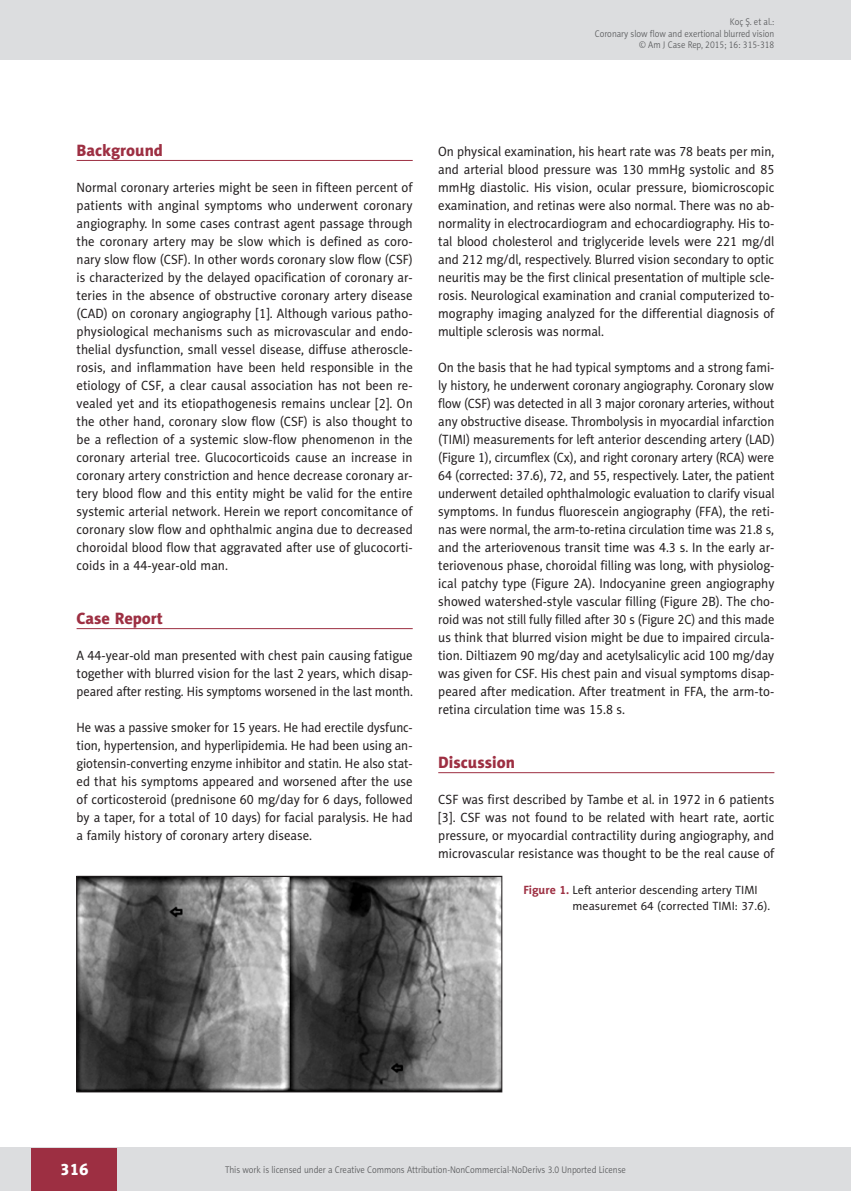
<style>
.page{position:relative;width:851px;height:1191px;background:#fff}
.page>*{position:absolute;margin:0;border:0;box-sizing:border-box;transform-origin:0 0}
.AJCR_Headline_1{font:16.5px "Naomi Sans EFN Heavy";color:#9d2f42}
.t1{font:16.5px "Naomi Sans EFN Heavy";color:#fff}
.AJCR_Body{font:13.5px/18px "Naomi Sans EFN";color:#231f20;text-align:justify;scale:.95 1}
.AJCR_Body-2{font:13.5px/18px "Naomi Sans EFN";color:#231f20;text-align:justify;scale:.94 1}
.AJCR_Rycina_tytul{font:12px/15.8px "Naomi Sans EFN";color:#231f20}
.AJCR_pagina_zywa{font:9.75px/11.2px "Naomi Sans EFN Light";color:#57585a;text-align:right;scale:.9 1}
.AJCR_pagina_sygnatur{font:9.75px "Naomi Sans EFN Light";color:#57585a;scale:.9 1}
.s1{font-weight:700;color:#9d2f42}
</style>
<div class="page">
<hr style="left:77px;top:160px;width:335px;height:1px;background:#9d2f42">
<hr style="left:77px;top:628px;width:335px;height:1px;background:#9d2f42">
<hr style="left:438px;top:772px;width:336px;height:1px;background:#9d2f42">
<img style="left:79px;top:878px;width:421px;height:212px">
<div style="left:77px;top:876px;width:425px;height:216px;border:1px solid #231f20"></div>
<div style="left:0;top:1148px;width:850px;height:43px;background:#dcdddf"></div>
<div style="left:32px;top:1147px;width:85px;height:43px;background:#9d2f42"></div>
<div style="left:0;top:0;width:850px;height:60px;background:#dcdddf"></div>
<hr style="left:850px;top:0;width:1px;height:60px;background:#dcdddf">
<p class="AJCR_pagina_zywa" style="left:594px;top:16px;width:201px">Koç Ş. et al.:<br>Coronary slow flow and exertional blurred vision</p>
<p class="AJCR_pagina_sygnatur" style="left:639px;top:39px;width:152px">© Am J Case Rep, 2015; 16: 315-318</p>
<p class="AJCR_Headline_1" style="left:77px;top:140px;width:88px">Background</p>
<p class="AJCR_Body" style="left:77px;top:178px;width:355px">Normal coronary arteries might be seen in fifteen percent of patients with anginal symptoms who underwent coronary angiography. In some cases contrast agent passage through the coronary artery may be slow which is defined as coro&shy;nary slow flow (CSF). In other words coronary slow flow (CSF) is characterized by the delayed opacification of coronary ar&shy;teries in the absence of obstructive coronary artery disease (CAD) on coronary angiography [1]. Although various patho&shy;physiological mechanisms such as microvascular and endo&shy;thelial dysfunction, small vessel disease, diffuse atheroscle&shy;rosis, and inflammation have been held responsible in the etiology of CSF, a clear causal association has not been re&shy;vealed yet and its etiopathogenesis remains unclear [2]. On the other hand, coronary slow flow (CSF) is also thought to be a reflection of a systemic slow-flow phenomenon in the coronary arterial tree. Glucocorticoids cause an increase in coronary artery constriction and hence decrease coronary ar&shy;tery blood flow and this entity might be valid for the entire systemic arterial network. Herein we report concomitance of coronary slow flow and ophthalmic angina due to decreased choroidal blood flow that aggravated after use of glucocorti&shy;coids in a 44-year-old man.</p>
<p class="AJCR_Headline_1" style="left:77px;top:608px;width:88px">Case Report</p>
<p class="AJCR_Body" style="left:77px;top:646px;width:355px">A 44-year-old man presented with chest pain causing fatigue together with blurred vision for the last 2 years, which disap&shy;peared after resting. His symptoms worsened in the last month.</p>
<p class="AJCR_Body-2" style="left:77px;top:718px;width:359px">He was a passive smoker for 15 years. He had erectile dysfunc&shy;tion, hypertension, and hyperlipidemia. He had been using an&shy;giotensin-converting enzyme inhibitor and statin. He also stat&shy;ed that his symptoms appeared and worsened after the use of corticosteroid (prednisone 60 mg/day for 6 days, followed by a taper, for a total of 10 days) for facial paralysis. He had a family history of coronary artery disease.</p>
<p class="AJCR_Body" style="left:438px;top:142px;width:355px">On physical examination, his heart rate was 78 beats per min, and arterial blood pressure was 130 mmHg systolic and 85 mmHg diastolic. His vision, ocular pressure, biomicroscopic examination, and retinas were also normal. There was no ab&shy;normality in electrocardiogram and echocardiography. His to&shy;tal blood cholesterol and triglyceride levels were 221 mg/dl and 212 mg/dl, respectively. Blurred vision secondary to optic neuritis may be the first clinical presentation of multiple scle&shy;rosis. Neurological examination and cranial computerized to&shy;mography imaging analyzed for the differential diagnosis of multiple sclerosis was normal.</p>
<p class="AJCR_Body-2" style="left:438px;top:358px;width:359px">On the basis that he had typical symptoms and a strong fami&shy;ly history, he underwent coronary angiography. Coronary slow flow (CSF) was detected in all 3 major coronary arteries, without any obstructive disease. Thrombolysis in myocardial infarction (TIMI) measurements for left anterior descending artery (LAD) (Figure 1), circumflex (Cx), and right coronary artery (RCA) were 64 (corrected: 37.6), 72, and 55, respectively. Later, the patient underwent detailed ophthalmologic evaluation to clarify visual symptoms. In fundus fluorescein angiography (FFA), the reti&shy;nas were normal, the arm-to-retina circulation time was 21.8 s, and the arteriovenous transit time was 4.3 s. In the early ar&shy;teriovenous phase, choroidal filling was long, with physiolog&shy;ical patchy type (Figure 2A). Indocyanine green angiography showed watershed-style vascular filling (Figure 2B). The cho&shy;roid was not still fully filled after 30 s (Figure 2C) and this made us think that blurred vision might be due to impaired circula&shy;tion. Diltiazem 90 mg/day and acetylsalicylic acid 100 mg/day was given for CSF. His chest pain and visual symptoms disap&shy;peared after medication. After treatment in FFA, the arm-to&shy;retina circulation time was 15.8 s.</p>
<p class="AJCR_Headline_1" style="left:438px;top:752px;width:78px">Discussion</p>
<p class="AJCR_Body" style="left:438px;top:790px;width:355px">CSF was first described by Tambe et al. in 1972 in 6 patients [3]. CSF was not found to be related with heart rate, aortic pressure, or myocardial contractility during angiography, and microvascular resistance was thought to be the real cause of</p>
<p class="AJCR_Rycina_tytul" style="left:572px;top:882px;width:199px;text-indent:-49px"><span class="s1">Figure 1.</span> Left anterior descending artery TIMI measuremet 64 (corrected TIMI: 37.6).</p>
<p class="t1" style="left:60px;top:1159px;width:30px">316</p>
<p class="AJCR_pagina_zywa" style="left:225px;top:1164px;width:447px">This work is licensed under a Creative Commons Attribution-NonCommercial-NoDerivs 3.0 Unported License</p>
</div>
